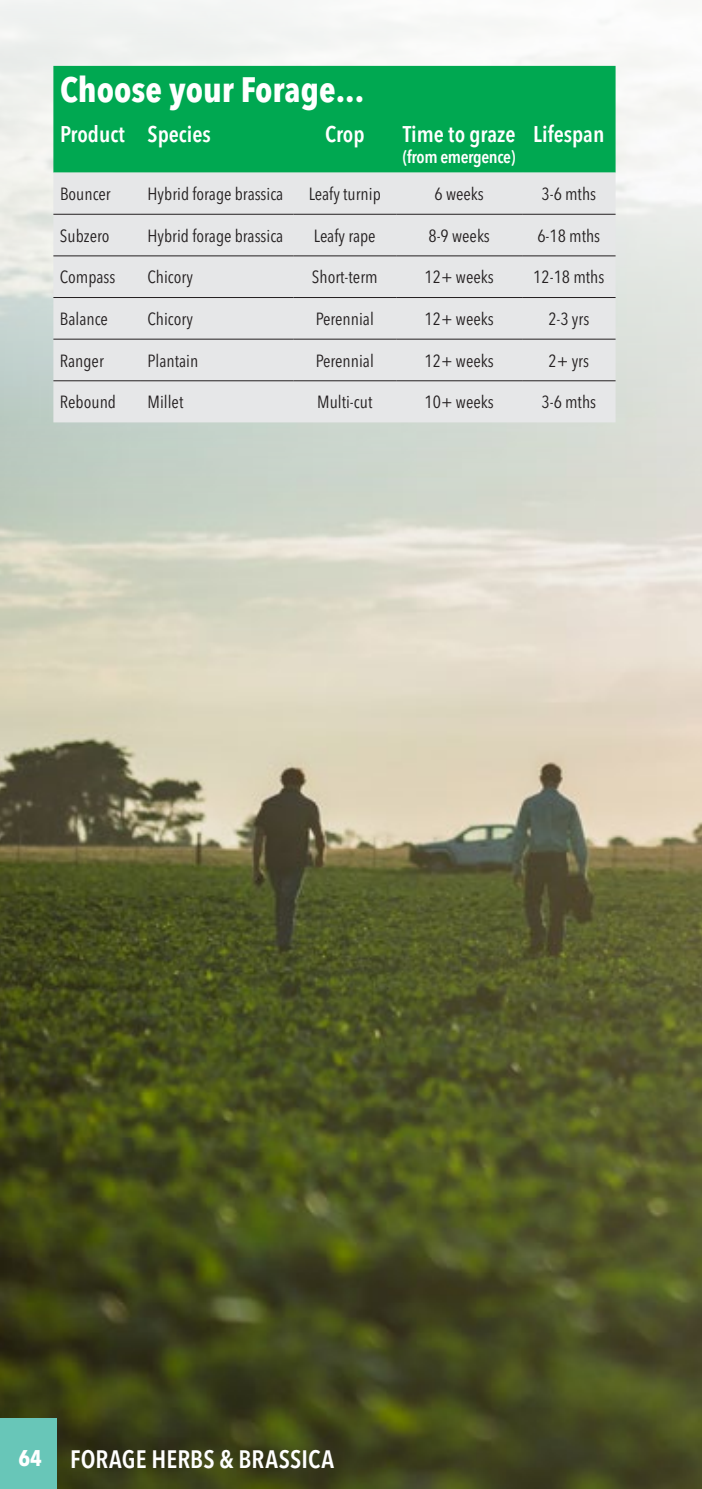
<style>
.page{position:relative;width:702px;height:1489px;background:#fff}
.page>*{position:absolute;margin:0;border:0;box-sizing:border-box;transform-origin:0 0}
.t1{font:700 condensed 35px "Avenir Next LT Pro";color:#fff}
.t2{font:600 condensed 25px "Avenir Next LT Pro";letter-spacing:.005em;color:#fff}
.t3{font:600 condensed 22.5px "Avenir Next LT Pro";color:#fff}
.t4{font:700 condensed 22.5px "Avenir Next LT Pro";color:#fff}
.t5{font:condensed 17.5px "Avenir Next LT Pro";color:#231f20}
.t6{font:600 condensed 17.5px "Avenir Next LT Pro";letter-spacing:-.02em;color:#fff}
</style>
<div class="page">
<img style="left:0;top:0;width:702px;height:1488px">
<div style="left:0;top:1417px;width:57px;height:71px;background:#68c6b8"></div>
<div style="left:53px;top:66px;width:562px;height:107px;background:#00a851"></div>
<div style="left:53px;top:173px;width:562px;height:249px;background:#e6e7e8"></div>
<hr style="left:53px;top:214px;width:88px;height:1px;background:#231f20">
<hr style="left:141px;top:214px;width:152px;height:1px;background:#231f20">
<hr style="left:293px;top:214px;width:103px;height:1px;background:#231f20">
<hr style="left:396px;top:214px;width:126px;height:1px;background:#231f20">
<hr style="left:522px;top:214px;width:93px;height:1px;background:#231f20">
<hr style="left:53px;top:255px;width:88px;height:1px;background:#231f20">
<hr style="left:141px;top:255px;width:152px;height:1px;background:#231f20">
<hr style="left:293px;top:255px;width:103px;height:1px;background:#231f20">
<hr style="left:396px;top:255px;width:126px;height:1px;background:#231f20">
<hr style="left:522px;top:255px;width:93px;height:1px;background:#231f20">
<hr style="left:53px;top:297px;width:88px;height:1px;background:#231f20">
<hr style="left:141px;top:297px;width:152px;height:1px;background:#231f20">
<hr style="left:293px;top:297px;width:103px;height:1px;background:#231f20">
<hr style="left:396px;top:297px;width:126px;height:1px;background:#231f20">
<hr style="left:522px;top:297px;width:93px;height:1px;background:#231f20">
<hr style="left:53px;top:339px;width:88px;height:1px;background:#231f20">
<hr style="left:141px;top:339px;width:152px;height:1px;background:#231f20">
<hr style="left:293px;top:339px;width:103px;height:1px;background:#231f20">
<hr style="left:396px;top:339px;width:126px;height:1px;background:#231f20">
<hr style="left:522px;top:339px;width:93px;height:1px;background:#231f20">
<hr style="left:53px;top:380px;width:88px;height:1px;background:#231f20">
<hr style="left:141px;top:380px;width:152px;height:1px;background:#231f20">
<hr style="left:293px;top:380px;width:103px;height:1px;background:#231f20">
<hr style="left:396px;top:380px;width:126px;height:1px;background:#231f20">
<hr style="left:522px;top:380px;width:93px;height:1px;background:#231f20">
<h1 class="t1" style="left:60px;top:68px;width:305px">Choose your Forage...</h1>
<p class="t3" style="left:60px;top:121px;width:152px">Product Species</p>
<p class="t3" style="left:325px;top:121px;width:41px">Crop</p>
<p class="t3" style="left:403px;top:121px;width:114px">Time to graze</p>
<p class="t6" style="left:403px;top:146px;width:114px">(from emergence)</p>
<p class="t3" style="left:533px;top:121px;width:73px">Lifespan</p>
<p class="t5" style="left:60px;top:183px;width:52px">Bouncer</p>
<p class="t5" style="left:148px;top:183px;width:137px">Hybrid forage brassica</p>
<p class="t5" style="left:309px;top:183px;width:73px">Leafy turnip</p>
<p class="t5" style="left:434px;top:183px;width:51px">6 weeks</p>
<p class="t5" style="left:541px;top:183px;width:56px">3-6 mths</p>
<p class="t5" style="left:60px;top:225px;width:51px">Subzero</p>
<p class="t5" style="left:147px;top:225px;width:137px">Hybrid forage brassica</p>
<p class="t5" style="left:314px;top:225px;width:63px">Leafy rape</p>
<p class="t5" style="left:428px;top:225px;width:63px">8-9 weeks</p>
<p class="t5" style="left:537px;top:225px;width:64px">6-18 mths</p>
<p class="t5" style="left:60px;top:267px;width:57px">Compass</p>
<p class="t5" style="left:147px;top:267px;width:47px">Chicory</p>
<p class="t5" style="left:312px;top:267px;width:67px">Short-term</p>
<p class="t5" style="left:424px;top:267px;width:71px">12+ weeks</p>
<p class="t5" style="left:533px;top:267px;width:73px">12-18 mths</p>
<p class="t5" style="left:60px;top:308px;width:50px">Balance</p>
<p class="t5" style="left:147px;top:308px;width:47px">Chicory</p>
<p class="t5" style="left:316px;top:308px;width:60px">Perennial</p>
<p class="t5" style="left:424px;top:308px;width:71px">12+ weeks</p>
<p class="t5" style="left:548px;top:308px;width:42px">2-3 yrs</p>
<p class="t5" style="left:60px;top:350px;width:45px">Ranger</p>
<p class="t5" style="left:147px;top:350px;width:52px">Plantain</p>
<p class="t5" style="left:316px;top:350px;width:60px">Perennial</p>
<p class="t5" style="left:424px;top:350px;width:71px">12+ weeks</p>
<p class="t5" style="left:548px;top:350px;width:42px">2+ yrs</p>
<p class="t5" style="left:60px;top:391px;width:58px">Rebound</p>
<p class="t5" style="left:147px;top:391px;width:37px">Millet</p>
<p class="t5" style="left:317px;top:391px;width:57px">Multi-cut</p>
<p class="t5" style="left:424px;top:391px;width:71px">10+ weeks</p>
<p class="t5" style="left:541px;top:391px;width:56px">3-6 mths</p>
<p class="t4" style="left:18px;top:1443px;width:25px">64</p>
<h2 class="t2" style="left:70px;top:1443px;width:265px">FORAGE HERBS &amp; BRASSICA</h2>
</div>
